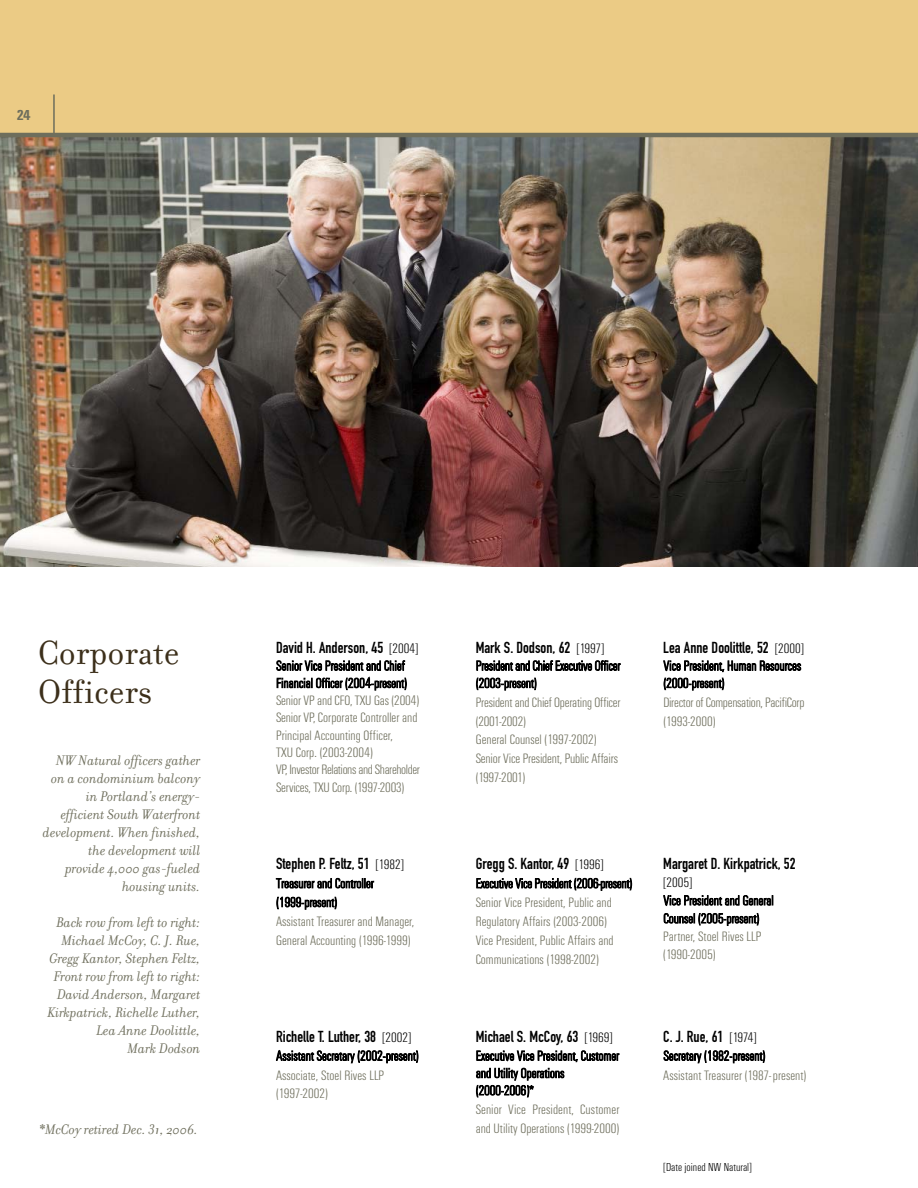
<style>
.page{position:relative;width:918px;height:1188px;background:#fff}
.page>*{position:absolute;margin:0;border:0;box-sizing:border-box;transform-origin:0 0}
.t1{font:36px/39px "Filosofia";color:#3c2f1a}
.t2{font:15.75px "DIN Engschrift";color:#000}
.t3{font:italic 15px/18px "Filosofia";color:#6e6e5c;text-align:right}
.t4{font:700 condensed 15px "Unitus T";color:#6e6e5c}
.t5{font:300 condensed 14.1px/18.9px "Unitus T";color:#6e6e5c}
.t6{font:300 condensed 14.1px/17.2px "Unitus T";color:#000}
.t7{font:300 condensed 14.1px/18.9px "Unitus T";letter-spacing:-.02em;color:#6e6e5c}
.t8{font:300 condensed 12px "Unitus T";color:#000}
.s1{font-family:"Unitus T";font-weight:300;font-stretch:condensed;font-size:14.1px}
</style>
<div class="page">
<div style="left:0;top:0;width:918px;height:135px;background:#ebcb85"></div>
<img style="left:0;top:137px;width:918px;height:430px">
<hr style="left:53px;top:94px;width:2px;height:41px;background:#6e6e5c">
<hr style="left:0;top:133px;width:918px;height:4px;background:#6e6e5c">
<p class="t4" style="left:17px;top:108px;width:15px">24</p>
<h1 class="t1" style="left:38px;top:640px;width:143px">Corporate<br>Officers</h1>
<p class="t3" style="left:43px;top:754px;width:159px">NW Natural officers gather on a condominium balcony in Portland’s energy&shy;efficient South Waterfront development. When finished, the development will<br>provide 4,000 gas-fueled housing units.</p>
<p class="t3" style="left:47px;top:916px;width:155px">Back row from left to right:<br>Michael McCoy, C. J. Rue,<br>Gregg Kantor, Stephen Feltz,<br>Front row from left to right:<br>David Anderson, Margaret<br>Kirkpatrick, Richelle Luther,<br>Lea Anne Doolittle,<br>Mark Dodson</p>
<p class="t3" style="left:39px;top:1123px;width:161px">*McCoy retired Dec. 31, 2006.</p>
<p class="t2" style="left:276px;top:642px;width:144px">David H. Anderson, 45 <span class="s1">[2004]</span></p>
<p class="t6" style="left:276px;top:658px;width:132px">Senior Vice President and Chief<br>Financial Officer (2004-present)</p>
<p class="t5" style="left:276px;top:693px;width:145px;line-height:17.2px">Senior VP and CFO, TXU Gas (2004)<br>Senior VP, Corporate Controller and<br>Principal Accounting Officer,<br>TXU Corp. (2003-2004)<br>VP, Investor Relations and Shareholder<br>Services, TXU Corp. (1997-2003)</p>
<p class="t2" style="left:276px;top:858px;width:129px">Stephen P. Feltz, 51 <span class="s1">[1982]</span></p>
<p class="t6" style="left:276px;top:875px;width:99px;line-height:18.9px">Treasurer and Controller (1999-present)</p>
<p class="t5" style="left:276px;top:913px;width:140px">Assistant Treasurer and Manager,<br>General Accounting (1996-1999)</p>
<p class="t2" style="left:276px;top:1031px;width:137px">Richelle T. Luther, 38 <span class="s1">[2002]</span></p>
<p class="t6" style="left:276px;top:1048px;width:144px">Assistant Secretary (2002-present)</p>
<p class="t5" style="left:276px;top:1066px;width:110px">Associate, Stoel Rives LLP (1997-2002)</p>
<p class="t2" style="left:476px;top:642px;width:130px">Mark S. Dodson, 62 <span class="s1">[1997]</span></p>
<p class="t6" style="left:476px;top:658px;width:146px">President and Chief Executive Officer (2003-present)</p>
<p class="t5" style="left:476px;top:694px;width:146px">President and Chief Operating Officer (2001-2002)<br>General Counsel (1997-2002)<br>Senior Vice President, Public Affairs (1997-2001)</p>
<p class="t2" style="left:476px;top:858px;width:129px">Gregg S. Kantor, 49 <span class="s1">[1996]</span></p>
<p class="t6" style="left:476px;top:876px;width:158px">Executive Vice President (2006-present)</p>
<p class="t5" style="left:476px;top:894px;width:139px">Senior Vice President, Public and Regulatory Affairs (2003-2006)<br>Vice President, Public Affairs and Communications (1998-2002)</p>
<p class="t2" style="left:476px;top:1031px;width:139px">Michael S. McCoy, 63 <span class="s1">[1969]</span></p>
<p class="t6" style="left:476px;top:1048px;width:145px">Executive Vice President, Customer and Utility Operations (2000-2006)*</p>
<p class="t5" style="left:476px;top:1101px;width:145px">Senior Vice President, Customer and Utility Operations (1999-2000)</p>
<p class="t2" style="left:663px;top:642px;width:142px">Lea Anne Doolittle, 52 <span class="s1">[2000]</span></p>
<p class="t6" style="left:664px;top:658px;width:139px">Vice President, Human Resources (2000-present)</p>
<p class="t7" style="left:663px;top:694px;width:143px">Director of Compensation, PacifiCorp (1993-2000)</p>
<p class="t2" style="left:663px;top:858px;width:134px">Margaret D. Kirkpatrick, 52</p>
<p class="t6" style="left:663px;top:875px;width:112px;line-height:17.9px">[2005]<br>Vice President and General<br>Counsel (2005-present)</p>
<p class="t5" style="left:663px;top:929px;width:100px;line-height:18px">Partner, Stoel Rives LLP (1990-2005)</p>
<p class="t2" style="left:663px;top:1031px;width:95px">C. J. Rue, 61 <span class="s1">[1974]</span></p>
<p class="t6" style="left:664px;top:1048px;width:103px">Secretary (1982-present)</p>
<p class="t5" style="left:663px;top:1066px;width:144px">Assistant Treasurer (1987- present)</p>
<p class="t8" style="left:663px;top:1162px;width:90px">[Date joined NW Natural]</p>
</div>
